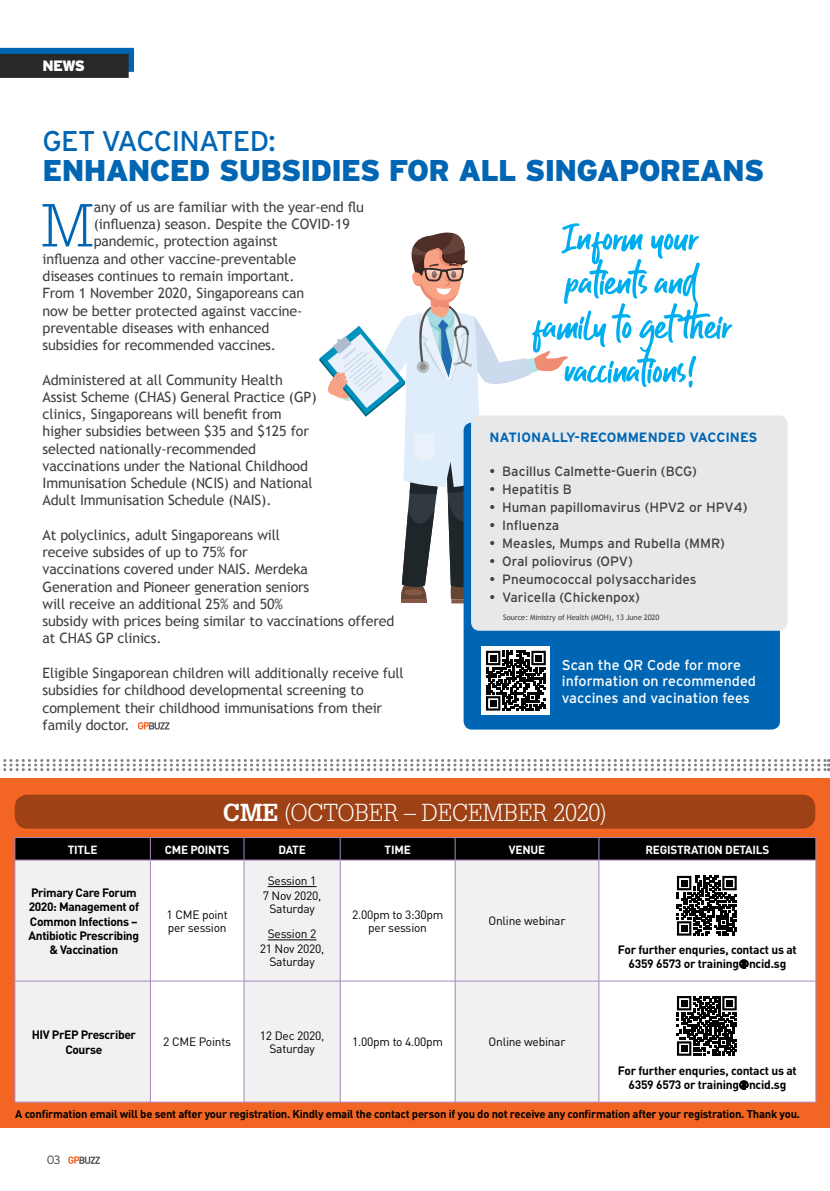
<style>
.page{position:relative;width:830px;height:1191px;background:#fff}
.page>*{position:absolute;margin:0;border:0;box-sizing:border-box;transform-origin:0 0}
.t1{font:300 59.1px "Glypha";color:#0066b3}
.t2{font:900 30px "Interstate";letter-spacing:-.025em;color:#0066b3}
.t3{font:28.5px "Interstate";letter-spacing:-.025em;color:#0066b3}
.t4{font:300 24px "Glypha";letter-spacing:-.01em;color:#fff}
.t5{font:900 15px "Interstate";color:#fff}
.t6{font:14.25px/17.2px "Trebuchet MS";letter-spacing:-.01em;color:#414042}
.t7{font:14.25px/16.5px "Interstate";color:#fff}
.t8{font:13.5px "Interstate";color:#414042}
.t9{font:700 13.5px "Interstate";color:#0066b3}
.t10{font:700 12px/14.2px "DIN";letter-spacing:-.03em;color:#000;text-align:center}
.t11{font:12px/12.8px "DIN";letter-spacing:-.02em;color:#000;text-align:center}
.t12{font:300 12px "Interstate";color:#414042}
.t13{font:700 11.7px "DIN";letter-spacing:-.02em;color:#fff}
.t14{font:700 11.25px "DIN";letter-spacing:-.02em;color:#000}
.t15{font:7.5px "Trebuchet MS";letter-spacing:-.01em;color:#414042}
.s1{font-weight:700}
.s2{font-family:"Interstate";font-weight:900}
</style>
<div class="page">
<svg style="left:68px;top:1156px;width:32px;height:8px"></svg>
<div style="left:0;top:48px;width:134px;height:24px;background:linear-gradient(to right,#0066b3,#0066b3)"></div>
<div style="left:0;top:54px;width:129px;height:24px;background:#292829"></div>
<svg style="left:0;top:759px;width:829px;height:12px"></svg>
<div style="left:0;top:779px;width:829px;height:349px;background:#f26522"></div>
<div style="left:16px;top:860px;width:134px;height:241px;background:#f1f1f2"></div>
<svg style="left:151px;top:860px;width:664px;height:241px;background:#f8f8f9"></svg>
<svg style="left:15px;top:837px;width:801px;height:23px;background:#09070a"></svg>
<hr style="left:15px;top:859px;width:135px;height:1px;background:#a788be">
<hr style="left:15px;top:860px;width:1px;height:121px;background:#a788be">
<hr style="left:150px;top:859px;width:94px;height:1px;background:#a788be">
<hr style="left:150px;top:860px;width:1px;height:121px;background:#a788be">
<hr style="left:244px;top:859px;width:96px;height:1px;background:#a788be">
<hr style="left:244px;top:860px;width:1px;height:121px;background:#a788be">
<hr style="left:340px;top:859px;width:115px;height:1px;background:#a788be">
<hr style="left:340px;top:860px;width:1px;height:121px;background:#a788be">
<hr style="left:455px;top:859px;width:143px;height:1px;background:#a788be">
<hr style="left:454px;top:860px;width:1px;height:121px;background:#a788be">
<hr style="left:598px;top:859px;width:217px;height:1px;background:#a788be">
<hr style="left:598px;top:860px;width:1px;height:121px;background:#a788be">
<hr style="left:815px;top:860px;width:1px;height:121px;background:#a788be">
<hr style="left:15px;top:980px;width:135px;height:1px;background:#a788be">
<hr style="left:15px;top:981px;width:1px;height:121px;background:#a788be">
<hr style="left:150px;top:980px;width:94px;height:1px;background:#a788be">
<hr style="left:150px;top:981px;width:1px;height:121px;background:#a788be">
<hr style="left:244px;top:980px;width:96px;height:1px;background:#a788be">
<hr style="left:244px;top:981px;width:1px;height:121px;background:#a788be">
<hr style="left:340px;top:980px;width:115px;height:1px;background:#a788be">
<hr style="left:340px;top:981px;width:1px;height:121px;background:#a788be">
<hr style="left:455px;top:980px;width:143px;height:1px;background:#a788be">
<hr style="left:454px;top:981px;width:1px;height:121px;background:#a788be">
<hr style="left:598px;top:980px;width:217px;height:1px;background:#a788be">
<hr style="left:598px;top:981px;width:1px;height:121px;background:#a788be">
<hr style="left:815px;top:981px;width:1px;height:121px;background:#a788be">
<hr style="left:15px;top:1101px;width:135px;height:1px;background:#a788be">
<hr style="left:150px;top:1101px;width:94px;height:1px;background:#a788be">
<hr style="left:244px;top:1101px;width:96px;height:1px;background:#a788be">
<hr style="left:340px;top:1101px;width:115px;height:1px;background:#a788be">
<hr style="left:455px;top:1101px;width:143px;height:1px;background:#a788be">
<hr style="left:598px;top:1101px;width:217px;height:1px;background:#a788be">
<hr style="left:267px;top:886px;width:49px;height:1px;background:#000">
<hr style="left:267px;top:939px;width:49px;height:1px;background:#000">
<svg style="left:739px;top:959px;width:9px;height:9px"></svg>
<svg style="left:739px;top:1080px;width:9px;height:9px"></svg>
<div style="left:15px;top:794px;width:799px;height:34px;background:#9e4216;border-radius:13px"></div>
<svg style="left:672px;top:871px;width:68px;height:68px"></svg>
<svg style="left:676px;top:876px;width:60px;height:59px;background:#535353"></svg>
<div style="left:680px;top:925px;width:7px;height:6px;background:#000"></div>
<div style="left:672px;top:992px;width:68px;height:68px;background:#fff"></div>
<svg style="left:676px;top:996px;width:60px;height:59px"></svg>
<div style="left:680px;top:1045px;width:7px;height:6px;background:#000"></div>
<svg style="left:319px;top:223px;width:413px;height:380px"></svg>
<div style="left:463px;top:422px;width:316px;height:307px;background:#0066b3;border-radius:9px"></div>
<div style="left:471px;top:415px;width:316px;height:215px;background:#e7e8e9;border-radius:9px"></div>
<svg style="left:481px;top:646px;width:68px;height:68px"></svg>
<svg style="left:485px;top:651px;width:60px;height:59px;background:#515151"></svg>
<svg style="left:138px;top:722px;width:31px;height:7px"></svg>
<p class="t5" style="left:42px;top:57px;width:44px">NEWS</p>
<h3 class="t3" style="left:43px;top:125px;width:234px">GET VACCINATED:</h3>
<h2 class="t2" style="left:43px;top:153px;width:723px">ENHANCED SUBSIDIES FOR ALL SINGAPOREANS</h2>
<h1 class="t1" style="left:41px;top:192px;width:54px">M</h1>
<p class="t6" style="left:94px;top:198px;width:271px">any of us are familiar with the year-end flu</p>
<p class="t6" style="left:94px;top:216px;width:257px">(influenza) season. Despite the COVID-19</p>
<p class="t6" style="left:94px;top:233px;width:185px">pandemic, protection against</p>
<p class="t6" style="left:43px;top:250px;width:255px">influenza and other vaccine-preventable</p>
<p class="t6" style="left:43px;top:267px;width:253px">diseases continues to remain important.</p>
<p class="t6" style="left:43px;top:285px;width:263px">From 1 November 2020, Singaporeans can</p>
<p class="t6" style="left:43px;top:302px;width:261px">now be better protected against vaccine-</p>
<p class="t6" style="left:43px;top:319px;width:228px">preventable diseases with enhanced</p>
<p class="t6" style="left:43px;top:336px;width:235px">subsidies for recommended vaccines.</p>
<p class="t6" style="left:43px;top:371px;width:275px">Administered at all Community Health Assist Scheme (CHAS) General Practice (GP) clinics, Singaporeans will benefit from higher subsidies between $35 and $125 for selected nationally-recommended vaccinations under the National Childhood Immunisation Schedule (NCIS) and National Adult Immunisation Schedule (NAIS).</p>
<p class="t6" style="left:43px;top:526px;width:353px">At polyclinics, adult Singaporeans will<br>receive subsides of up to 75% for<br>vaccinations covered under NAIS. Merdeka<br>Generation and Pioneer generation seniors<br>will receive an additional 25% and 50%<br>subsidy with prices being similar to vaccinations offered at CHAS GP clinics.</p>
<p class="t6" style="left:43px;top:664px;width:362px">Eligible Singaporean children will additionally receive full subsidies for childhood developmental screening to complement their childhood immunisations from their family doctor.</p>
<p class="t9" style="left:489px;top:429px;width:269px">NATIONALLY-RECOMMENDED VACCINES</p>
<p class="t8" style="left:489px;top:463px;width:209px">• Bacillus Calmette-Guerin (BCG)</p>
<p class="t8" style="left:489px;top:481px;width:84px">• Hepatitis B</p>
<p class="t8" style="left:489px;top:499px;width:259px">• Human papillomavirus (HPV2 or HPV4)</p>
<p class="t8" style="left:489px;top:517px;width:71px">• Influenza</p>
<p class="t8" style="left:489px;top:535px;width:237px">• Measles, Mumps and Rubella (MMR)</p>
<p class="t8" style="left:489px;top:553px;width:145px">• Oral poliovirus (OPV)</p>
<p class="t8" style="left:489px;top:571px;width:208px">• Pneumococcal polysaccharides</p>
<p class="t8" style="left:489px;top:589px;width:152px">• Varicella (Chickenpox)</p>
<p class="t15" style="left:503px;top:613px;width:157px">Source: Ministry of Health (MOH), 13 June 2020</p>
<p class="t7" style="left:561px;top:656px;width:195px">Scan the QR Code for more information on recommended vaccines and vacination fees</p>
<h3 class="t4" style="left:223px;top:798px;width:385px"><span class="s1">CME</span> (OCTOBER – DECEMBER 2020)</h3>
<p class="t13" style="left:68px;top:841px;width:31px">TITLE</p>
<p class="t13" style="left:165px;top:841px;width:66px">CME POINTS</p>
<p class="t13" style="left:278px;top:841px;width:29px">DATE</p>
<p class="t13" style="left:384px;top:841px;width:28px">TIME</p>
<p class="t13" style="left:508px;top:841px;width:38px">VENUE</p>
<p class="t13" style="left:645px;top:841px;width:125px">REGISTRATION DETAILS</p>
<p class="t10" style="left:29px;top:885px;width:112px">Primary Care Forum<br>2020: Management of<br>Common Infections –<br>Antibiotic Prescribing &amp; Vaccination</p>
<p class="t11" style="left:263px;top:873px;width:60px;line-height:15px">Session 1<br>7 Nov 2020,</p>
<p class="t11" style="left:268px;top:895px;width:50px;line-height:25.5px;text-align:left">Saturday<br>Session 2</p>
<p class="t11" style="left:260px;top:942px;width:66px">21 Nov 2020,<br>Saturday</p>
<p class="t11" style="left:166px;top:908px;width:63px;text-align:left">1 CME point per session</p>
<p class="t11" style="left:352px;top:908px;width:93px">2.00pm to 3:30pm per session</p>
<p class="t11" style="left:488px;top:914px;width:78px">Online webinar</p>
<p class="t10" style="left:617px;top:942px;width:180px">For further enquries, contact us at<br>6359 6573 or training<span class="s2">@</span>ncid.sg</p>
<p class="t10" style="left:32px;top:1027px;width:106px">HIV PrEP Prescriber<br>Course</p>
<p class="t11" style="left:163px;top:1035px;width:69px">2 CME Points</p>
<p class="t11" style="left:260px;top:1029px;width:66px">12 Dec 2020,<br>Saturday</p>
<p class="t11" style="left:352px;top:1035px;width:92px">1.00pm to 4.00pm</p>
<p class="t11" style="left:488px;top:1035px;width:78px">Online webinar</p>
<p class="t10" style="left:617px;top:1063px;width:180px">For further enquries, contact us at<br>6359 6573 or training<span class="s2">@</span>ncid.sg</p>
<p class="t14" style="left:15px;top:1107px;width:785px">A confirmation email will be sent after your registration. Kindly email the contact person if you do not receive any confirmation after your registration. Thank you.</p>
<p class="t12" style="left:47px;top:1153px;width:15px">03</p>
</div>
